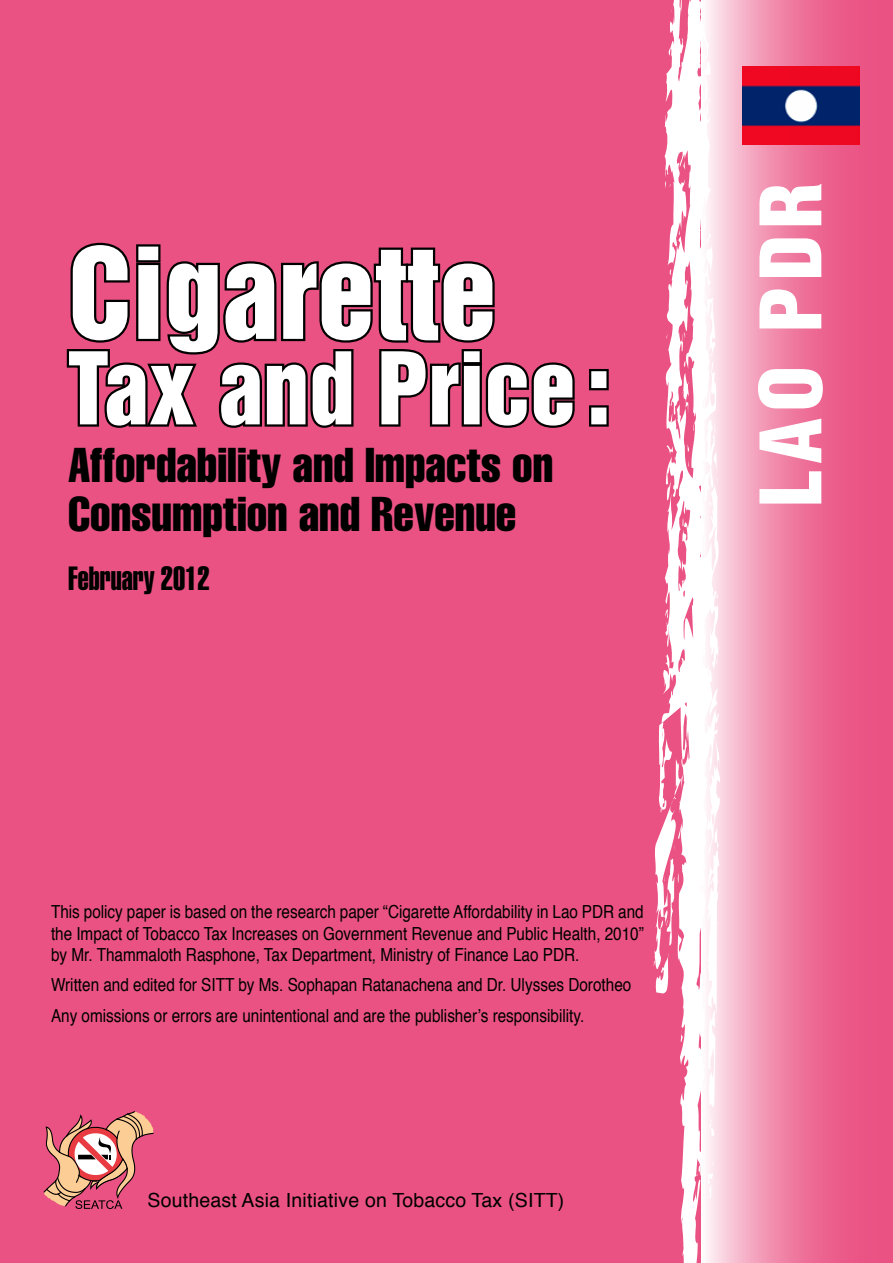
<style>
.page{position:relative;width:893px;height:1263px;background:#ea5284}
.page>*{position:absolute;margin:0;border:0;box-sizing:border-box;transform-origin:0 0}
.t1{font:115.5px "Helvetica Inserat LT Std";color:#fff}
.t2{font:91.5px "Helvetica Inserat LT Std";color:#fff}
.t3{font:900 condensed 82.5px "Helvetica LT Std";letter-spacing:.075em;color:#fff}
.t4{font:48px/49.5px "Helvetica LT Std Comp";color:#000}
.t5{font:33px "Helvetica LT Std Extra Comp";color:#000}
.t6{font:19.5px "Helvetica";letter-spacing:.01em;color:#000}
.t7{font:18px/21.6px "Helvetica";color:#000;text-align:justify;scale:.85 1}
</style>
<div class="page">
<svg style="left:721px;top:0;width:139px;height:1263px"></svg>
<svg style="left:661px;top:0;width:60px;height:1263px;fill:#fefdfd"></svg>
<svg style="left:709px;top:98px;width:2px;height:6px"></svg>
<svg style="left:700px;top:212px;width:12px;height:33px"></svg>
<svg style="left:706px;top:286px;width:5px;height:11px"></svg>
<svg style="left:665px;top:181px;width:6px;height:8px"></svg>
<svg style="left:670px;top:263px;width:4px;height:17px"></svg>
<svg style="left:679px;top:330px;width:6px;height:11px"></svg>
<svg style="left:682px;top:360px;width:7px;height:53px"></svg>
<svg style="left:713px;top:439px;width:4px;height:32px"></svg>
<svg style="left:687px;top:444px;width:3px;height:8px"></svg>
<svg style="left:709px;top:499px;width:3px;height:8px"></svg>
<svg style="left:667px;top:440px;width:8px;height:20px"></svg>
<svg style="left:667px;top:479px;width:4px;height:22px"></svg>
<svg style="left:715px;top:593px;width:4px;height:7px"></svg>
<svg style="left:682px;top:518px;width:2px;height:9px"></svg>
<svg style="left:713px;top:613px;width:1px;height:14px"></svg>
<svg style="left:710px;top:657px;width:8px;height:8px"></svg>
<svg style="left:665px;top:608px;width:3px;height:16px"></svg>
<svg style="left:707px;top:1173px;width:6px;height:71px"></svg>
<svg style="left:705px;top:828px;width:14px;height:320px;background:#fdf1f5"></svg>
<svg style="left:653px;top:722px;width:30px;height:274px"></svg>
<svg style="left:681px;top:1030px;width:3px;height:13px"></svg>
<img style="left:742px;top:66px;width:117px;height:78px">
<svg style="left:66px;top:242px;width:509px;height:186px"></svg>
<svg style="left:589px;top:369px;width:20px;height:58px"></svg>
<svg style="left:44px;top:1111px;width:110px;height:98px"></svg>
<h1 class="t1" style="left:68px;top:224px;width:430px">Cigarette</h1>
<h2 class="t2" style="left:68px;top:334px;width:544px">Tax and Price:</h2>
<h3 class="t4" style="left:68px;top:439px;width:487px">Affordability and Impacts on<br>Consumption and Revenue</h3>
<h3 class="t5" style="left:68px;top:558px;width:143px">February 2012</h3>
<h3 class="t3" style="left:739px;top:507px;width:325px;rotate:-90deg">Lao PDR</h3>
<p class="t7" style="left:51px;top:901px;width:699px">This policy paper is based on the research paper “Cigarette Affordability in Lao PDR and the Impact of Tobacco Tax Increases on Government Revenue and Public Health, 2010” by Mr. Thammaloth Rasphone, Tax Department, Ministry of Finance Lao PDR.</p>
<p class="t7" style="left:51px;top:970px;width:684px;line-height:30.2px">Written and edited for SITT by Ms. Sophapan Ratanachena and Dr. Ulysses Dorotheo<br>Any omissions or errors are unintentional and are the publisher’s responsibility.</p>
<p class="t6" style="left:147px;top:1185px;width:418px">Southeast Asia Initiative on Tobacco Tax (SITT)</p>
</div>
